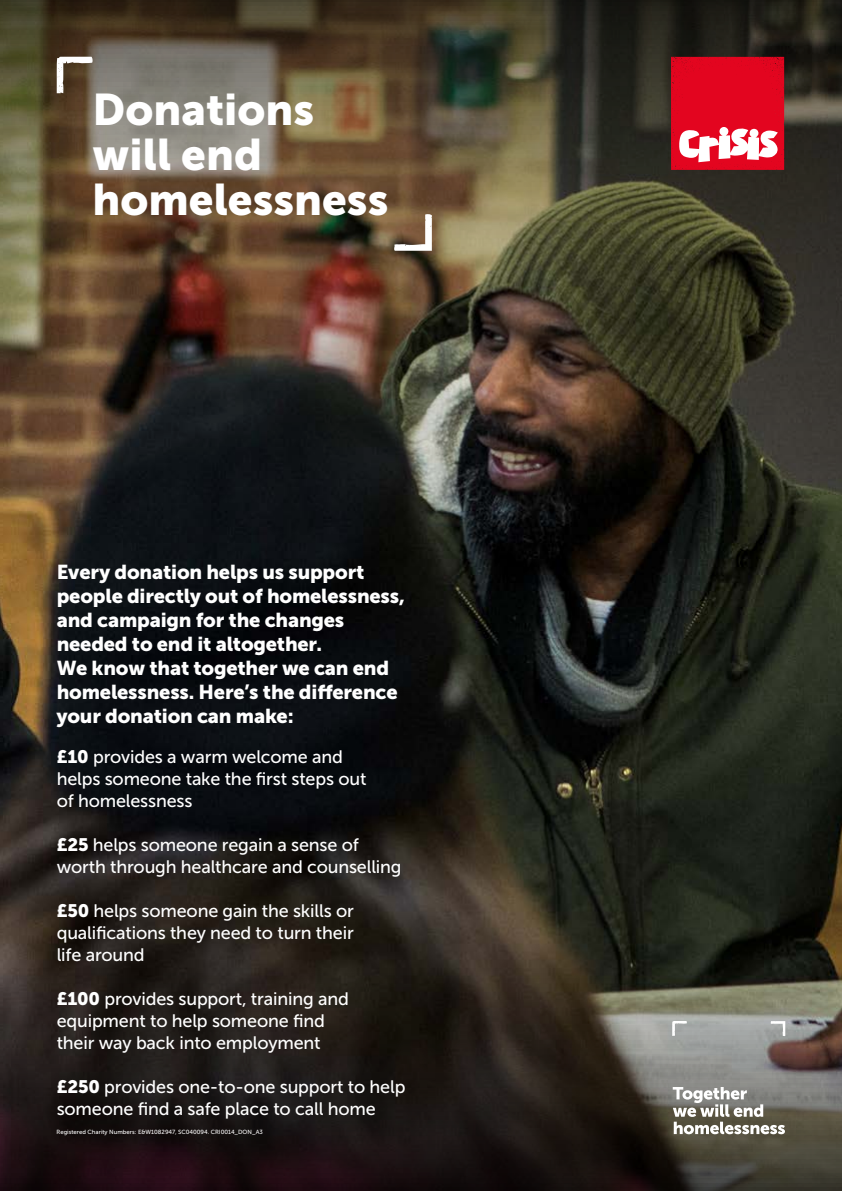
<style>
.page{position:relative;width:842px;height:1191px;background:#fff}
.page>*{position:absolute;margin:0;border:0;box-sizing:border-box;transform-origin:0 0}
.t1{font:44px/45px "Museo Sans 900";color:#fff}
.t2{font:20px/24px "Museo Sans 900";letter-spacing:-.01em;color:#fff}
.t3{font:18px/22px "Museo Sans 500";letter-spacing:-.01em;color:#fff}
.t4{font:6px "Museo Sans 500";color:#fff}
.s1{font-family:"Museo Sans 900"}
</style>
<div class="page">
<img style="left:0;top:0;width:842px;height:1191px">
<svg style="left:671px;top:57px;width:113px;height:113px;background:#e62c42"></svg>
<svg style="left:673px;top:1087px;width:112px;height:47px"></svg>
<svg style="left:771px;top:1021px;width:14px;height:15px"></svg>
<svg style="left:672px;top:1021px;width:16px;height:15px"></svg>
<svg style="left:394px;top:214px;width:38px;height:37px"></svg>
<svg style="left:57px;top:57px;width:36px;height:37px"></svg>
<h1 class="t1" style="left:93px;top:86px;width:297px">Donations will end homelessness</h1>
<p class="t2" style="left:57px;top:560px;width:350px">Every donation helps us support people directly out of homelessness, and campaign for the changes needed to end it altogether.<br>We know that together we can end homelessness. Here’s the difference your donation can make:</p>
<p class="t3" style="left:57px;top:746px;width:311px"><span class="s1">£10</span> provides a warm welcome and helps someone take the first steps out of homelessness</p>
<p class="t3" style="left:57px;top:834px;width:346px"><span class="s1">£25</span> helps someone regain a sense of worth through healthcare and counselling</p>
<p class="t3" style="left:57px;top:900px;width:299px;text-align:justify"><span class="s1">£50</span> helps someone gain the skills or qualifications they need to turn their life around</p>
<p class="t3" style="left:57px;top:988px;width:294px"><span class="s1">£100</span> provides support, training and equipment to help someone find their way back into employment</p>
<p class="t3" style="left:57px;top:1076px;width:350px"><span class="s1">£250</span> provides one-to-one support to help someone find a safe place to call home</p>
<p class="t4" style="left:57px;top:1129px;width:208px">Registered Charity Numbers: E&amp;W1082947, SC040094. CRI0014_DON_A3</p>
</div>
